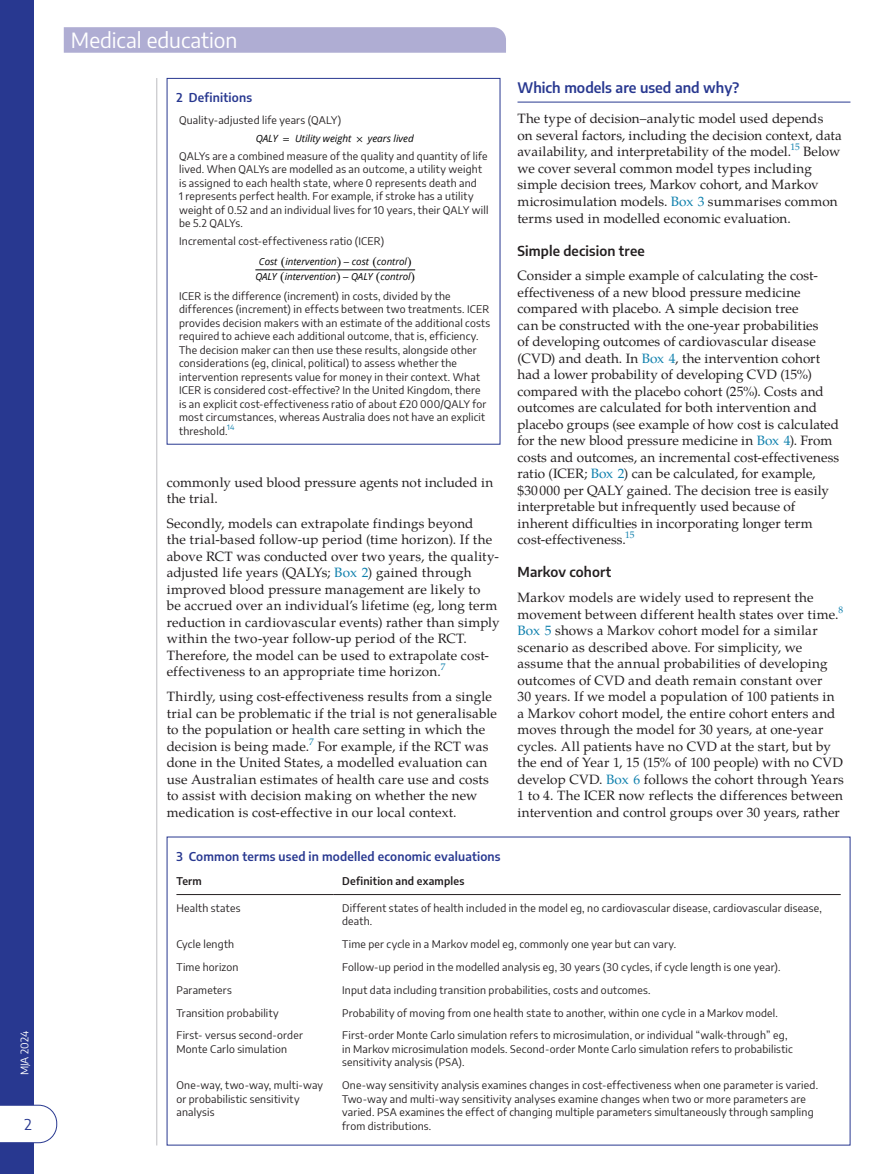
<style>
.page{position:relative;width:893px;height:1174px;background:#fff}
.page>*{position:absolute;margin:0;border:0;box-sizing:border-box;transform-origin:0 0}
.t1{font:21px "Encode Sans";letter-spacing:-.005em;color:#fff}
.t2{font:15px "Encode Sans";color:#283890}
.t3{font:600 14.25px "Encode Sans";color:#283890}
.t4{font:13.5px/16.5px "Te X Gyre Pagella";letter-spacing:.01em;color:#231f20}
.t5{font:600 13.5px "Encode Sans";letter-spacing:.01em;color:#231f20}
.t6{font:600 12px "Encode Sans";letter-spacing:.015em;color:#283890}
.t7{font:10.5px/13.5px "Encode Sans";letter-spacing:.02em;color:#231f20}
.t8{font:600 10.5px "Encode Sans";letter-spacing:.02em;color:#231f20}
.t9{font:10.5px "Encode Sans";letter-spacing:-.005em;color:#fff}
.t10{font:italic 9.9px "Open Sans";color:#000}
.t11{font:italic 9.75px/14.7px "Open Sans";color:#000;text-align:center}
.t12{font:7.35px "Encode Sans";color:#0d7fac}
.s1{font-family:"STIX Math";font-style:normal}
.s2{font-family:"STIX Math";font-style:normal;font-size:13.65px}
.s3{color:#0d7fac}
</style>
<div class="page">
<div style="left:0;top:0;width:34px;height:1174px;background:#283890"></div>
<div style="left:0;top:1105px;width:57px;height:37px;background:#fff"></div>
<svg style="left:64px;top:27px;width:442px;height:26px;background:#b0aed3"></svg>
<hr style="left:517px;top:102px;width:333px;height:1px;background:#283890">
<hr style="left:255px;top:269px;width:160px;height:1px;background:#000">
<hr style="left:176px;top:894px;width:157px;height:1px;background:#231f20">
<hr style="left:333px;top:894px;width:508px;height:1px;background:#231f20">
<hr style="left:156px;top:78px;width:1px;height:1067px;background:#bcbdc0">
<p class="t9" style="left:17px;top:1075px;width:46px;rotate:-90deg">MJA 2024</p>
<p class="t2" style="left:25px;top:1114px;width:9px">2</p>
<h1 class="t1" style="left:71px;top:25px;width:168px">Medical education</h1>
<p class="t6" style="left:176px;top:89px;width:77px">2 Definitions</p>
<p class="t7" style="left:179px;top:113px;width:164px">Quality-adjusted life years (QALY)</p>
<p class="t10" style="left:256px;top:131px;width:159px">QALY <span class="s1">=</span> Utility weight <span class="s1">×</span> years lived</p>
<p class="t7" style="left:179px;top:149px;width:311px">QALYs are a combined measure of the quality and quantity of life lived. When QALYs are modelled as an outcome, a utility weight is assigned to each health state, where 0 represents death and<br>1 represents perfect health. For example, if stroke has a utility weight of 0.52 and an individual lives for 10 years, their QALY will be 5.2 QALYs.</p>
<p class="t7" style="left:179px;top:234px;width:207px">Incremental cost-effectiveness ratio (ICER)</p>
<p class="t11" style="left:255px;top:254px;width:161px">Cost <span class="s2">(</span>intervention<span class="s2">)</span> <span class="s1">−</span> cost <span class="s2">(</span>control<span class="s2">)<br></span>QALY <span class="s2">(</span>intervention<span class="s2">)</span> <span class="s1">−</span> QALY <span class="s2">(</span>control<span class="s2">)</span></p>
<p class="t7" style="left:179px;top:289px;width:313px">ICER is the difference (increment) in costs, divided by the differences (increment) in effects between two treatments. ICER provides decision makers with an estimate of the additional costs required to achieve each additional outcome, that is, efficiency.<br>The decision maker can then use these results, alongside other considerations (eg, clinical, political) to assess whether the intervention represents value for money in their context. What ICER is considered cost-effective? In the United Kingdom, there is an explicit cost-effectiveness ratio of about £20 000/QALY for most circumstances, whereas Australia does not have an explicit threshold.</p>
<p class="t12" style="left:227px;top:422px;width:9px">14</p>
<p class="t4" style="left:167px;top:473px;width:328px">commonly used blood pressure agents not included in the trial.</p>
<p class="t4" style="left:167px;top:514px;width:334px">Secondly, models can extrapolate findings beyond<br>the trial-based follow-up period (time horizon). If the above RCT was conducted over two years, the quality&shy;adjusted life years (QALYs; <span class="s3">Box 2</span>) gained through improved blood pressure management are likely to<br>be accrued over an individual’s lifetime (eg, long term reduction in cardiovascular events) rather than simply within the two-year follow-up period of the RCT.<br>Therefore, the model can be used to extrapolate cost&shy;effectiveness to an appropriate time horizon.<sup>7</sup></p>
<p class="t4" style="left:167px;top:687px;width:332px">Thirdly, using cost-effectiveness results from a single trial can be problematic if the trial is not generalisable to the population or health care setting in which the decision is being made.<sup>7</sup> For example, if the RCT was done in the United States, a modelled evaluation can use Australian estimates of health care use and costs to assist with decision making on whether the new medication is cost-effective in our local context.</p>
<p class="t3" style="left:517px;top:77px;width:223px">Which models are used and why?</p>
<p class="t4" style="left:517px;top:110px;width:326px">The type of decision–analytic model used depends on several factors, including the decision context, data availability, and interpretability of the model.<sup>15</sup> Below we cover several common model types including simple decision trees, Markov cohort, and Markov microsimulation models. <span class="s3">Box 3</span> summarises common terms used in modelled economic evaluation.</p>
<p class="t5" style="left:517px;top:241px;width:129px">Simple decision tree</p>
<p class="t4" style="left:517px;top:266px;width:323px">Consider a simple example of calculating the cost&shy;effectiveness of a new blood pressure medicine compared with placebo. A simple decision tree<br>can be constructed with the one-year probabilities<br>of developing outcomes of cardiovascular disease (CVD) and death. In <span class="s3">Box 4</span>, the intervention cohort had a lower probability of developing CVD (15%) compared with the placebo cohort (25%). Costs and outcomes are calculated for both intervention and placebo groups (see example of how cost is calculated for the new blood pressure medicine in <span class="s3">Box 4</span>). From costs and outcomes, an incremental cost-effectiveness ratio (ICER; <span class="s3">Box 2</span>) can be calculated, for example, $30000 per QALY gained. The decision tree is easily interpretable but infrequently used because of inherent difficulties in incorporating longer term cost-effectiveness.<sup>15</sup></p>
<p class="t5" style="left:517px;top:562px;width:95px">Markov cohort</p>
<p class="t4" style="left:517px;top:588px;width:328px">Markov models are widely used to represent the movement between different health states over time.<sup>8<br></sup><span class="s3">Box 5</span> shows a Markov cohort model for a similar scenario as described above. For simplicity, we assume that the annual probabilities of developing outcomes of CVD and death remain constant over<br>30 years. If we model a population of 100 patients in a Markov cohort model, the entire cohort enters and moves through the model for 30 years, at one-year cycles. All patients have no CVD at the start, but by the end of Year 1, 15 (15% of 100 people) with no CVD develop CVD. <span class="s3">Box 6</span> follows the cohort through Years 1 to 4. The ICER now reflects the differences between intervention and control groups over 30 years, rather</p>
<p class="t6" style="left:176px;top:847px;width:326px">3 Common terms used in modelled economic evaluations</p>
<p class="t8" style="left:176px;top:873px;width:27px">Term</p>
<p class="t8" style="left:342px;top:873px;width:124px">Definition and examples</p>
<p class="t7" style="left:176px;top:900px;width:66px">Health states</p>
<p class="t7" style="left:342px;top:900px;width:481px">Different states of health included in the model eg, no cardiovascular disease, cardiovascular disease, death.</p>
<p class="t7" style="left:176px;top:937px;width:59px">Cycle length</p>
<p class="t7" style="left:342px;top:937px;width:336px">Time per cycle in a Markov model eg, commonly one year but can vary.</p>
<p class="t7" style="left:176px;top:959px;width:64px">Time horizon</p>
<p class="t7" style="left:342px;top:959px;width:440px">Follow-up period in the modelled analysis eg, 30 years (30 cycles, if cycle length is one year).</p>
<p class="t7" style="left:176px;top:982px;width:57px">Parameters</p>
<p class="t7" style="left:342px;top:982px;width:310px">Input data including transition probabilities, costs and outcomes.</p>
<p class="t7" style="left:176px;top:1005px;width:104px">Transition probability</p>
<p class="t7" style="left:342px;top:1005px;width:437px">Probability of moving from one health state to another, within one cycle in a Markov model.</p>
<p class="t7" style="left:176px;top:1028px;width:128px">First- versus second-order<br>Monte Carlo simulation</p>
<p class="t7" style="left:342px;top:1028px;width:452px">First-order Monte Carlo simulation refers to microsimulation, or individual “walk-through” eg, in Markov microsimulation models. Second-order Monte Carlo simulation refers to probabilistic sensitivity analysis (PSA).</p>
<p class="t7" style="left:176px;top:1078px;width:148px">One-way, two-way, multi-way or probabilistic sensitivity analysis</p>
<p class="t7" style="left:342px;top:1078px;width:477px">One-way sensitivity analysis examines changes in cost-effectiveness when one parameter is varied.<br>Two-way and multi-way sensitivity analyses examine changes when two or more parameters are varied. PSA examines the effect of changing multiple parameters simultaneously through sampling from distributions.</p>
</div>
